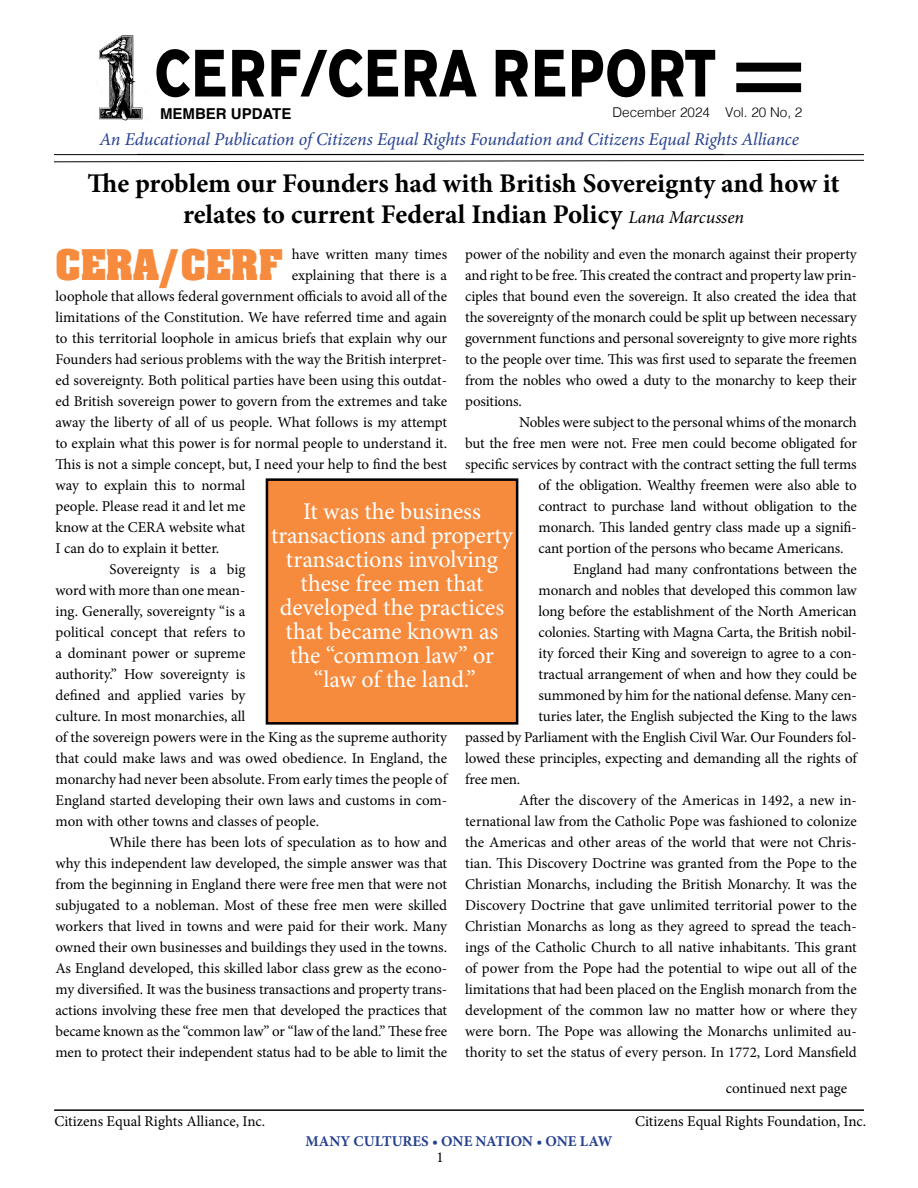
<style>
.page{position:relative;width:918px;height:1188px;background:#fff}
.page>*{position:absolute;margin:0;border:0;box-sizing:border-box;transform-origin:0 0}
.t1{font:700 66px "AG Old Face";letter-spacing:.04em;color:#000;scale:.82 1}
.t2{font:700 36px "Aachen";color:#f68a3d}
.t3{font:700 27px/31.5px "Minion Pro";letter-spacing:-.005em;color:#000;text-align:center}
.t4{font:24px/24px "Minion Pro";letter-spacing:.005em;color:#fff;text-align:center}
.t5{font:italic 18.15px "Minion Pro";letter-spacing:-.01em;color:#25408f}
.t6{font:15px/21px "Minion Pro";color:#000;text-align:justify}
.t7{font:15px "Minion Pro";letter-spacing:-.02em;color:#000}
.t8{font:700 15px "Minion Pro";color:#25408f}
.t9{font:700 15px "Helvetica";color:#000}
.t10{font:300 13.5px "Helvetica";color:#000}
.s1{font-weight:400;font-style:italic;font-size:18px}
</style>
<div class="page">
<div style="left:736px;top:63px;width:65px;height:9px;background:#000"></div>
<div style="left:736px;top:83px;width:65px;height:9px;background:#000"></div>
<img style="left:99px;top:35px;width:44px;height:86px">
<div style="left:267px;top:480px;width:250px;height:243px;background:#f68a3d"></div>
<div style="left:266px;top:478px;width:252px;height:247px;border:3px solid #000"></div>
<hr style="left:54px;top:154px;width:810px;height:1px;background:#000">
<svg style="left:54px;top:160px;width:810px;height:2px"></svg>
<hr style="left:54px;top:1110px;width:810px;height:1px;background:#000">
<h1 class="t1" style="left:155px;top:34px;width:685px">CERF/CERA REPORT</h1>
<p class="t9" style="left:160px;top:101px;width:133px">MEMBER UPDATE</p>
<p class="t10" style="left:613px;top:101px;width:191px">December 2024 Vol. 20 No, 2</p>
<p class="t5" style="left:100px;top:126px;width:701px">An Educational Publication of Citizens Equal Rights Foundation and Citizens Equal Rights Alliance</p>
<h3 class="t3" style="left:88px;top:167px;width:754px">The problem our Founders had with British Sovereignty and how it relates to current Federal Indian Policy <span class="s1">Lana Marcussen</span></h3>
<p class="t6" style="left:292px;top:244px;width:157px">have written many times</p>
<p class="t6" style="left:292px;top:265px;width:157px">explaining that there is a</p>
<p class="t6" style="left:56px;top:286px;width:393px">loophole that allows federal government officials to avoid all of the</p>
<p class="t6" style="left:56px;top:307px;width:393px">limitations of the Constitution. We have referred time and again</p>
<p class="t6" style="left:56px;top:328px;width:393px">to this territorial loophole in amicus briefs that explain why our</p>
<p class="t6" style="left:56px;top:349px;width:393px">Founders had serious problems with the way the British interpret-</p>
<p class="t6" style="left:56px;top:370px;width:393px">ed sovereignty. Both political parties have been using this outdat-</p>
<p class="t6" style="left:56px;top:391px;width:393px">ed British sovereign power to govern from the extremes and take</p>
<p class="t6" style="left:56px;top:412px;width:393px">away the liberty of all of us people. What follows is my attempt</p>
<p class="t6" style="left:56px;top:433px;width:393px">to explain what this power is for normal people to understand it.</p>
<p class="t6" style="left:56px;top:454px;width:393px">This is not a simple concept, but, I need your help to find the best</p>
<p class="t6" style="left:56px;top:475px;width:191px">way to explain this to normal</p>
<p class="t6" style="left:56px;top:496px;width:191px">people. Please read it and let me</p>
<p class="t6" style="left:56px;top:517px;width:191px">know at the CERA website what</p>
<p class="t6" style="left:56px;top:538px;width:165px">I can do to explain it better.</p>
<p class="t6" style="left:110px;top:559px;width:137px">Sovereignty is a big</p>
<p class="t6" style="left:56px;top:580px;width:191px">word with more than one mean-</p>
<p class="t6" style="left:56px;top:601px;width:191px">ing. Generally, sovereignty “is a</p>
<p class="t6" style="left:56px;top:622px;width:191px">political concept that refers to</p>
<p class="t6" style="left:56px;top:643px;width:191px">a dominant power or supreme</p>
<p class="t6" style="left:56px;top:664px;width:191px">authority.” How sovereignty is</p>
<p class="t6" style="left:56px;top:685px;width:192px">defined and applied varies by</p>
<p class="t6" style="left:56px;top:706px;width:191px">culture. In most monarchies, all</p>
<p class="t6" style="left:56px;top:727px;width:393px">of the sovereign powers were in the King as the supreme authority</p>
<p class="t6" style="left:56px;top:748px;width:393px">that could make laws and was owed obedience. In England, the</p>
<p class="t6" style="left:56px;top:769px;width:393px">monarchy had never been absolute. From early times the people of</p>
<p class="t6" style="left:56px;top:790px;width:393px">England started developing their own laws and customs in com-</p>
<p class="t6" style="left:56px;top:811px;width:265px">mon with other towns and classes of people.</p>
<p class="t6" style="left:110px;top:832px;width:339px">While there has been lots of speculation as to how and</p>
<p class="t6" style="left:56px;top:853px;width:393px">why this independent law developed, the simple answer was that</p>
<p class="t6" style="left:56px;top:874px;width:393px">from the beginning in England there were free men that were not</p>
<p class="t6" style="left:56px;top:895px;width:393px">subjugated to a nobleman. Most of these free men were skilled</p>
<p class="t6" style="left:56px;top:916px;width:393px">workers that lived in towns and were paid for their work. Many</p>
<p class="t6" style="left:56px;top:937px;width:393px">owned their own businesses and buildings they used in the towns.</p>
<p class="t6" style="left:56px;top:958px;width:393px">As England developed, this skilled labor class grew as the econo-</p>
<p class="t6" style="left:56px;top:979px;width:393px">my diversified. It was the business transactions and property trans-</p>
<p class="t6" style="left:56px;top:1000px;width:393px">actions involving these free men that developed the practices that</p>
<p class="t6" style="left:56px;top:1021px;width:393px">became known as the “common law” or “law of the land.” These free</p>
<p class="t6" style="left:56px;top:1042px;width:393px">men to protect their independent status had to be able to limit the</p>
<p class="t6" style="left:465px;top:244px;width:393px">power of the nobility and even the monarch against their property and right to be free. This created the contract and property law prin&shy;ciples that bound even the sovereign. It also created the idea that the sovereignty of the monarch could be split up between necessary government functions and personal sovereignty to give more rights to the people over time. This was first used to separate the freemen from the nobles who owed a duty to the monarchy to keep their positions.</p>
<p class="t6" style="left:519px;top:412px;width:339px">Nobles were subject to the personal whims of the monarch</p>
<p class="t6" style="left:465px;top:433px;width:393px">but the free men were not. Free men could become obligated for</p>
<p class="t6" style="left:465px;top:454px;width:393px">specific services by contract with the contract setting the full terms</p>
<p class="t6" style="left:539px;top:475px;width:320px">of the obligation. Wealthy freemen were also able to</p>
<p class="t6" style="left:539px;top:496px;width:320px">contract to purchase land without obligation to the</p>
<p class="t6" style="left:539px;top:517px;width:320px">monarch. This landed gentry class made up a signifi-</p>
<p class="t6" style="left:539px;top:538px;width:306px">cant portion of the persons who became Americans.</p>
<p class="t6" style="left:573px;top:559px;width:285px">England had many confrontations between the</p>
<p class="t6" style="left:539px;top:580px;width:320px">monarch and nobles that developed this common law</p>
<p class="t6" style="left:539px;top:601px;width:320px">long before the establishment of the North American</p>
<p class="t7" style="left:539px;top:622px;width:320px">colonies. Starting with Magna Carta, the British nobil-</p>
<p class="t6" style="left:539px;top:643px;width:320px">ity forced their King and sovereign to agree to a con-</p>
<p class="t6" style="left:539px;top:664px;width:320px">tractual arrangement of when and how they could be</p>
<p class="t6" style="left:539px;top:685px;width:320px">summoned by him for the national defense. Many cen-</p>
<p class="t6" style="left:539px;top:706px;width:320px">turies later, the English subjected the King to the laws</p>
<p class="t6" style="left:465px;top:727px;width:393px">passed by Parliament with the English Civil War. Our Founders fol-</p>
<p class="t6" style="left:465px;top:748px;width:393px">lowed these principles, expecting and demanding all the rights of</p>
<p class="t6" style="left:465px;top:769px;width:57px">free men.</p>
<p class="t6" style="left:519px;top:790px;width:339px">After the discovery of the Americas in 1492, a new in-</p>
<p class="t6" style="left:465px;top:811px;width:393px">ternational law from the Catholic Pope was fashioned to colonize</p>
<p class="t6" style="left:465px;top:832px;width:393px">the Americas and other areas of the world that were not Chris-</p>
<p class="t6" style="left:465px;top:853px;width:393px">tian. This Discovery Doctrine was granted from the Pope to the</p>
<p class="t7" style="left:465px;top:874px;width:393px">Christian Monarchs, including the British Monarchy. It was the</p>
<p class="t6" style="left:465px;top:895px;width:393px">Discovery Doctrine that gave unlimited territorial power to the</p>
<p class="t6" style="left:465px;top:916px;width:393px">Christian Monarchs as long as they agreed to spread the teach-</p>
<p class="t6" style="left:465px;top:937px;width:393px">ings of the Catholic Church to all native inhabitants. This grant</p>
<p class="t6" style="left:465px;top:958px;width:393px">of power from the Pope had the potential to wipe out all of the</p>
<p class="t6" style="left:465px;top:979px;width:393px">limitations that had been placed on the English monarch from the</p>
<p class="t6" style="left:465px;top:1000px;width:394px">development of the common law no matter how or where they</p>
<p class="t6" style="left:465px;top:1021px;width:393px">were born. The Pope was allowing the Monarchs unlimited au-</p>
<p class="t6" style="left:465px;top:1042px;width:393px">thority to set the status of every person. In 1772, Lord Mansfield</p>
<h2 class="t2" style="left:56px;top:239px;width:228px">CERA/CERF</h2>
<h3 class="t4" style="left:271px;top:500px;width:243px">It was the business transactions and property transactions involving these free men that developed the practices that became known as the “common law” or “law of the land.”</h3>
<p class="t6" style="left:726px;top:1078px;width:123px">continued next page</p>
<p class="t6" style="left:54px;top:1111px;width:212px">Citizens Equal Rights Alliance, Inc.</p>
<p class="t6" style="left:635px;top:1111px;width:233px">Citizens Equal Rights Foundation, Inc.</p>
<p class="t8" style="left:306px;top:1131px;width:308px">MANY CULTURES • ONE NATION • ONE LAW</p>
<p class="t6" style="left:436px;top:1147px;width:9px">1</p>
</div>
